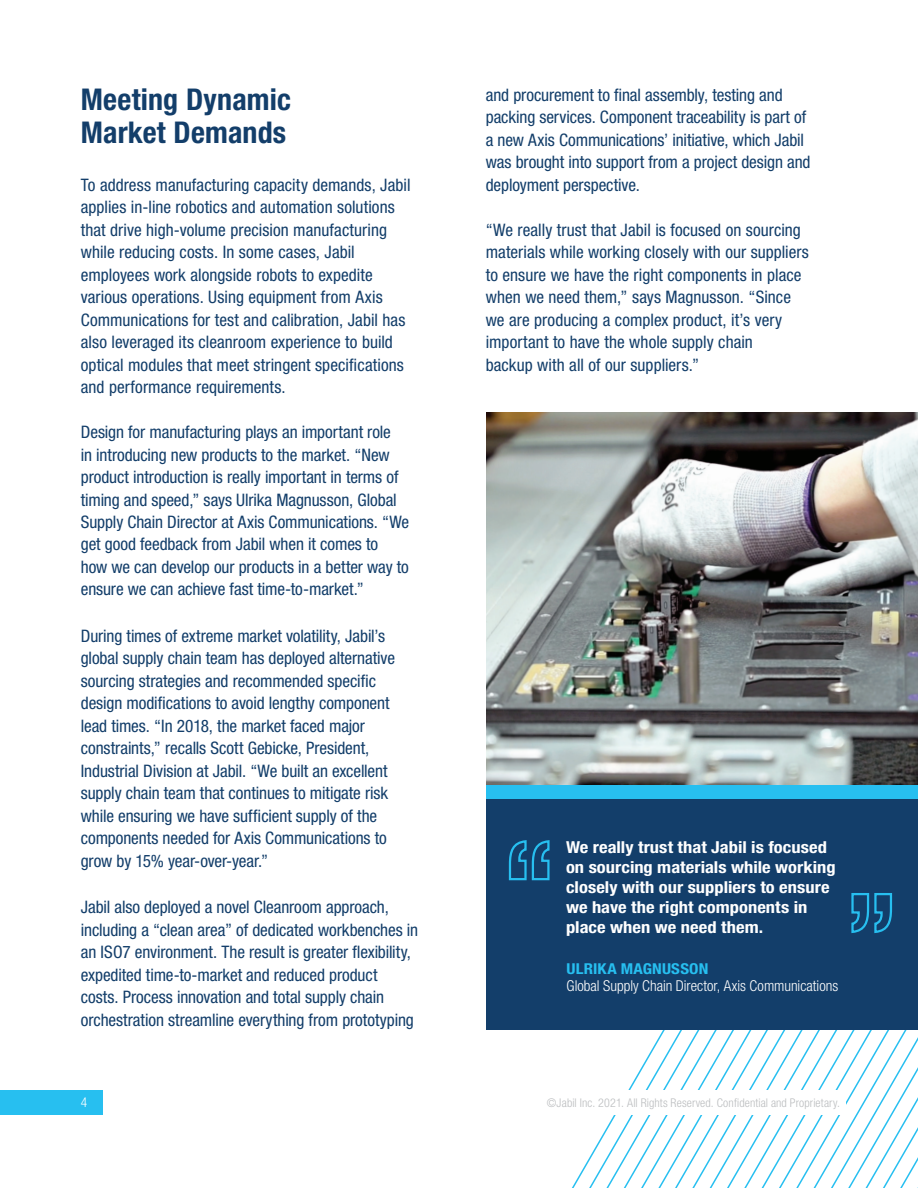
<style>
.page{position:relative;width:918px;height:1188px;background:#fff}
.page>*{position:absolute;margin:0;border:0;box-sizing:border-box;transform-origin:0 0}
.t1{font:700 condensed 30px/33px "Helvetica Neue LT Std";letter-spacing:.005em;color:#133e6a}
.t2{font:condensed 17.25px/22.5px "Helvetica Neue LT Std";color:#133e6a}
.t3{font:700 condensed 16.5px/19.8px "Helvetica Neue LT Std";color:#fff;scale:1.12 1}
.t4{font:300 condensed 15px "Helvetica Neue LT Std";color:#fff}
.t5{font:700 condensed 15px "Helvetica Neue LT Std";letter-spacing:.01em;color:#27bff0;scale:1.12 1}
.t6{font:300 condensed 13.5px "Helvetica Neue LT Std";color:#fff}
.t7{font:300 condensed 12px "Helvetica Neue LT Std";letter-spacing:.01em;color:#bbbdbf}
</style>
<div class="page">
<svg style="left:502px;top:412px;width:416px;height:776px"></svg>
<div style="left:0;top:1090px;width:103px;height:24px;background:#27bff0"></div>
<img style="left:486px;top:413px;width:432px;height:373px">
<div style="left:486px;top:799px;width:432px;height:230px;background:#133e6a"></div>
<svg style="left:508px;top:840px;width:42px;height:41px"></svg>
<svg style="left:851px;top:893px;width:42px;height:40px"></svg>
<div style="left:486px;top:786px;width:432px;height:13px;background:#27bff0"></div>
<div style="left:103px;top:1090px;width:743px;height:24px;background:#fff"></div>
<h1 class="t1" style="left:81px;top:82px;width:212px">Meeting Dynamic<br>Market Demands</h1>
<p class="t2" style="left:81px;top:173px;width:331px">To address manufacturing capacity demands, Jabil applies in-line robotics and automation solutions that drive high-volume precision manufacturing while reducing costs. In some cases, Jabil employees work alongside robots to expedite various operations. Using equipment from Axis Communications for test and calibration, Jabil has also leveraged its cleanroom experience to build optical modules that meet stringent specifications and performance requirements.</p>
<p class="t2" style="left:81px;top:421px;width:330px">Design for manufacturing plays an important role<br>in introducing new products to the market. “New product introduction is really important in terms of timing and speed,” says Ulrika Magnusson, Global Supply Chain Director at Axis Communications. “We get good feedback from Jabil when it comes to<br>how we can develop our products in a better way to ensure we can achieve fast time-to-market.”</p>
<p class="t2" style="left:81px;top:625px;width:316px">During times of extreme market volatility, Jabil’s global supply chain team has deployed alternative sourcing strategies and recommended specific design modifications to avoid lengthy component lead times. “In 2018, the market faced major constraints,” recalls Scott Gebicke, President, Industrial Division at Jabil. “We built an excellent supply chain team that continues to mitigate risk while ensuring we have sufficient supply of the components needed for Axis Communications to grow by 15% year-over-year.”</p>
<p class="t2" style="left:81px;top:896px;width:339px">Jabil also deployed a novel Cleanroom approach, including a “clean area” of dedicated workbenches in an ISO7 environment. The result is greater flexibility, expedited time-to-market and reduced product costs. Process innovation and total supply chain orchestration streamline everything from prototyping</p>
<p class="t6" style="left:81px;top:1095px;width:8px">4</p>
<p class="t2" style="left:486px;top:83px;width:326px">and procurement to final assembly, testing and packing services. Component traceability is part of a new Axis Communications’ initiative, which Jabil was brought into support from a project design and deployment perspective.</p>
<p class="t2" style="left:486px;top:218px;width:325px">“We really trust that Jabil is focused on sourcing materials while working closely with our suppliers to ensure we have the right components in place when we need them,” says Magnusson. “Since we are producing a complex product, it’s very important to have the whole supply chain<br>backup with all of our suppliers.”</p>
<p class="t3" style="left:566px;top:837px;width:242px">We really trust that Jabil is focused on sourcing materials while working closely with our suppliers to ensure we have the right components in place when we need them.</p>
<p class="t5" style="left:567px;top:960px;width:128px">ULRIKA MAGNUSSON</p>
<p class="t4" style="left:567px;top:977px;width:273px">Global Supply Chain Director, Axis Communications</p>
<p class="t7" style="left:547px;top:1096px;width:295px">©Jabil Inc. 2021. All Rights Reserved. Confidential and Proprietary.</p>
</div>
